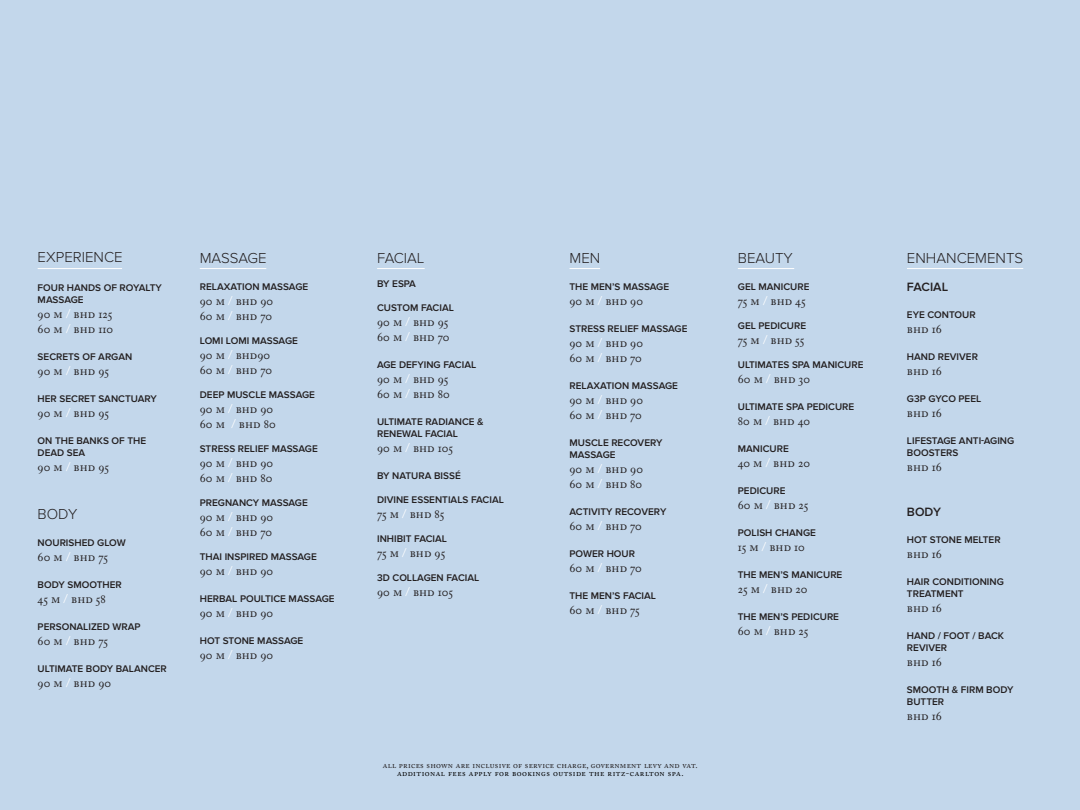
<style>
.page{position:relative;width:1080px;height:810px;background:#c3d7eb}
.page>*{position:absolute;margin:0;border:0;box-sizing:border-box;transform-origin:0 0}
.t1{font:300 15px "Proxima Nova";color:#231f20}
.t2{font:12.5px/15px "Adobe Caslon Regular SC";color:#231f20}
.t3{font:600 12.5px "Proxima Nova";color:#231f20}
.t4{font:600 10px/12px "Proxima Nova";color:#231f20}
.t5{font:8.75px "Adobe Caslon Regular SC";letter-spacing:.025em;color:#231f20}
.t6{font:8.75px "Adobe Caslon Regular SC";letter-spacing:.05em;color:#000}
.s1{color:#fff}
</style>
<div class="page">
<hr style="left:907px;top:268px;width:116px;height:1px;background:#fff">
<hr style="left:738px;top:268px;width:56px;height:1px;background:#fff">
<hr style="left:570px;top:268px;width:30px;height:1px;background:#fff">
<hr style="left:377px;top:268px;width:48px;height:1px;background:#fff">
<hr style="left:200px;top:268px;width:66px;height:1px;background:#fff">
<hr style="left:38px;top:268px;width:84px;height:1px;background:#fff">
<h1 class="t1" style="left:38px;top:249px;width:86px">EXPERIENCE</h1>
<p class="t4" style="left:38px;top:282px;width:126px">FOUR HANDS OF ROYALTY<br>MASSAGE</p>
<p class="t2" style="left:38px;top:306px;width:77px">90 m <span class="s1">/</span> bhd 125<br>60 m <span class="s1">/</span> bhd 110</p>
<p class="t4" style="left:38px;top:351px;width:96px">SECRETS OF ARGAN</p>
<p class="t2" style="left:38px;top:363px;width:73px">90 m <span class="s1">/</span> bhd 95</p>
<p class="t4" style="left:38px;top:393px;width:121px">HER SECRET SANCTUARY</p>
<p class="t2" style="left:38px;top:405px;width:73px">90 m <span class="s1">/</span> bhd 95</p>
<p class="t4" style="left:38px;top:435px;width:110px">ON THE BANKS OF THE<br>DEAD SEA</p>
<p class="t2" style="left:38px;top:459px;width:73px">90 m <span class="s1">/</span> bhd 95</p>
<h1 class="t1" style="left:38px;top:505px;width:41px">BODY</h1>
<p class="t4" style="left:38px;top:537px;width:90px">NOURISHED GLOW</p>
<p class="t2" style="left:38px;top:549px;width:72px">60 m <span class="s1">/</span> bhd 75</p>
<p class="t4" style="left:38px;top:579px;width:86px">BODY SMOOTHER</p>
<p class="t2" style="left:38px;top:591px;width:70px">45 m <span class="s1">/</span> bhd 58</p>
<p class="t4" style="left:38px;top:621px;width:104px">PERSONALIZED WRAP</p>
<p class="t2" style="left:38px;top:633px;width:72px">60 m <span class="s1">/</span> bhd 75</p>
<p class="t4" style="left:38px;top:663px;width:131px">ULTIMATE BODY BALANCER</p>
<p class="t2" style="left:38px;top:675px;width:75px">90 m <span class="s1">/</span> bhd 90</p>
<h1 class="t1" style="left:200px;top:249px;width:68px">MASSAGE</h1>
<p class="t4" style="left:200px;top:281px;width:110px">RELAXATION MASSAGE</p>
<p class="t2" style="left:200px;top:293px;width:75px">90 m <span class="s1">/</span> bhd 90<br>60 m <span class="s1">/</span> bhd 70</p>
<p class="t4" style="left:200px;top:335px;width:100px">LOMI LOMI MASSAGE</p>
<p class="t2" style="left:200px;top:347px;width:74px">90 m <span class="s1">/</span> bhd90<br>60 m <span class="s1">/</span> bhd 70</p>
<p class="t4" style="left:200px;top:389px;width:117px">DEEP MUSCLE MASSAGE</p>
<p class="t2" style="left:200px;top:401px;width:77px">90 m <span class="s1">/</span> bhd 90<br>60 m <span class="s1">/</span> bhd 80</p>
<p class="t4" style="left:200px;top:443px;width:119px">STRESS RELIEF MASSAGE</p>
<p class="t2" style="left:200px;top:455px;width:75px">90 m <span class="s1">/</span> bhd 90<br>60 m <span class="s1">/</span> bhd 80</p>
<p class="t4" style="left:200px;top:497px;width:110px">PREGNANCY MASSAGE</p>
<p class="t2" style="left:200px;top:509px;width:75px">90 m <span class="s1">/</span> bhd 90<br>60 m <span class="s1">/</span> bhd 70</p>
<p class="t4" style="left:200px;top:551px;width:119px">THAI INSPIRED MASSAGE</p>
<p class="t2" style="left:200px;top:563px;width:75px">90 m <span class="s1">/</span> bhd 90</p>
<p class="t4" style="left:200px;top:593px;width:136px">HERBAL POULTICE MASSAGE</p>
<p class="t2" style="left:200px;top:605px;width:75px">90 m <span class="s1">/</span> bhd 90</p>
<p class="t4" style="left:200px;top:635px;width:105px">HOT STONE MASSAGE</p>
<p class="t2" style="left:200px;top:647px;width:75px">90 m <span class="s1">/</span> bhd 90</p>
<h1 class="t1" style="left:377px;top:249px;width:49px">FACIAL</h1>
<p class="t4" style="left:377px;top:278px;width:40px">BY ESPA</p>
<p class="t4" style="left:377px;top:302px;width:78px">CUSTOM FACIAL</p>
<p class="t2" style="left:377px;top:314px;width:74px">90 m <span class="s1">/</span> bhd 95<br>60 m <span class="s1">/</span> bhd 70</p>
<p class="t4" style="left:377px;top:359px;width:101px">AGE DEFYING FACIAL</p>
<p class="t2" style="left:377px;top:371px;width:74px">90 m <span class="s1">/</span> bhd 95<br>60 m <span class="s1">/</span> bhd 80</p>
<p class="t4" style="left:377px;top:416px;width:108px">ULTIMATE RADIANCE &amp;<br>RENEWAL FACIAL</p>
<p class="t2" style="left:377px;top:440px;width:77px">90 m <span class="s1">/</span> bhd 105</p>
<p class="t4" style="left:377px;top:470px;width:85px">BY NATURA BISSÉ</p>
<p class="t4" style="left:377px;top:494px;width:128px">DIVINE ESSENTIALS FACIAL</p>
<p class="t2" style="left:377px;top:506px;width:69px">75 m <span class="s1">/</span> bhd 85</p>
<p class="t4" style="left:377px;top:533px;width:71px">INHIBIT FACIAL</p>
<p class="t2" style="left:377px;top:545px;width:70px">75 m <span class="s1">/</span> bhd 95</p>
<p class="t4" style="left:377px;top:572px;width:104px">3D COLLAGEN FACIAL</p>
<p class="t2" style="left:377px;top:584px;width:77px">90 m <span class="s1">/</span> bhd 105</p>
<h1 class="t1" style="left:570px;top:249px;width:32px">MEN</h1>
<p class="t4" style="left:570px;top:281px;width:101px">THE MEN’S MASSAGE</p>
<p class="t2" style="left:570px;top:293px;width:75px">90 m <span class="s1">/</span> bhd 90</p>
<p class="t4" style="left:570px;top:323px;width:119px">STRESS RELIEF MASSAGE</p>
<p class="t2" style="left:570px;top:335px;width:75px">90 m <span class="s1">/</span> bhd 90<br>60 m <span class="s1">/</span> bhd 70</p>
<p class="t4" style="left:570px;top:380px;width:110px">RELAXATION MASSAGE</p>
<p class="t2" style="left:570px;top:392px;width:75px">90 m <span class="s1">/</span> bhd 90<br>60 m <span class="s1">/</span> bhd 70</p>
<p class="t4" style="left:570px;top:437px;width:95px">MUSCLE RECOVERY<br>MASSAGE</p>
<p class="t2" style="left:570px;top:461px;width:75px">90 m <span class="s1">/</span> bhd 90<br>60 m <span class="s1">/</span> bhd 80</p>
<p class="t4" style="left:570px;top:506px;width:98px">ACTIVITY RECOVERY</p>
<p class="t2" style="left:570px;top:518px;width:74px">60 m <span class="s1">/</span> bhd 70</p>
<p class="t4" style="left:570px;top:548px;width:67px">POWER HOUR</p>
<p class="t2" style="left:570px;top:560px;width:74px">60 m <span class="s1">/</span> bhd 70</p>
<p class="t4" style="left:570px;top:590px;width:88px">THE MEN’S FACIAL</p>
<p class="t2" style="left:570px;top:602px;width:72px">60 m <span class="s1">/</span> bhd 75</p>
<h1 class="t1" style="left:738px;top:250px;width:57px">BEAUTY</h1>
<p class="t4" style="left:738px;top:281px;width:73px">GEL MANICURE</p>
<p class="t2" style="left:738px;top:294px;width:69px">75 m <span class="s1">/</span> bhd 45</p>
<p class="t4" style="left:738px;top:320px;width:70px">GEL PEDICURE</p>
<p class="t2" style="left:738px;top:333px;width:68px">75 m <span class="s1">/</span> bhd 55</p>
<p class="t4" style="left:738px;top:359px;width:127px">ULTIMATES SPA MANICURE</p>
<p class="t2" style="left:738px;top:372px;width:74px">60 m <span class="s1">/</span> bhd 30</p>
<p class="t4" style="left:738px;top:401px;width:118px">ULTIMATE SPA PEDICURE</p>
<p class="t2" style="left:738px;top:414px;width:74px">80 m <span class="s1">/</span> bhd 40</p>
<p class="t4" style="left:738px;top:443px;width:52px">MANICURE</p>
<p class="t2" style="left:738px;top:456px;width:74px">40 m <span class="s1">/</span> bhd 20</p>
<p class="t4" style="left:738px;top:485px;width:49px">PEDICURE</p>
<p class="t2" style="left:738px;top:498px;width:72px">60 m <span class="s1">/</span> bhd 25</p>
<p class="t4" style="left:738px;top:527px;width:80px">POLISH CHANGE</p>
<p class="t2" style="left:738px;top:540px;width:69px">15 m <span class="s1">/</span> bhd 10</p>
<p class="t4" style="left:738px;top:569px;width:106px">THE MEN’S MANICURE</p>
<p class="t2" style="left:738px;top:582px;width:71px">25 m <span class="s1">/</span> bhd 20</p>
<p class="t4" style="left:738px;top:611px;width:103px">THE MEN’S PEDICURE</p>
<p class="t2" style="left:738px;top:624px;width:72px">60 m <span class="s1">/</span> bhd 25</p>
<p class="t5" style="left:383px;top:760px;width:316px">all prices shown are inclusive of service charge, government levy and vat.</p>
<p class="t6" style="left:397px;top:768px;width:288px">additional fees apply for bookings outside the ritz-carlton spa.</p>
<h1 class="t1" style="left:907px;top:250px;width:118px">ENHANCEMENTS</h1>
<p class="t3" style="left:907px;top:279px;width:43px">FACIAL</p>
<p class="t4" style="left:907px;top:309px;width:70px">EYE CONTOUR</p>
<p class="t2" style="left:907px;top:321px;width:36px">bhd 16</p>
<p class="t4" style="left:907px;top:351px;width:72px">HAND REVIVER</p>
<p class="t2" style="left:907px;top:363px;width:36px">bhd 16</p>
<p class="t4" style="left:907px;top:393px;width:76px">G3P GYCO PEEL</p>
<p class="t2" style="left:907px;top:405px;width:36px">bhd 16</p>
<p class="t4" style="left:907px;top:435px;width:109px">LIFESTAGE ANTI-AGING<br>BOOSTERS</p>
<p class="t2" style="left:907px;top:459px;width:36px">bhd 16</p>
<p class="t3" style="left:907px;top:504px;width:36px">BODY</p>
<p class="t4" style="left:907px;top:534px;width:95px">HOT STONE MELTER</p>
<p class="t2" style="left:907px;top:546px;width:36px">bhd 16</p>
<p class="t4" style="left:907px;top:576px;width:98px">HAIR CONDITIONING<br>TREATMENT</p>
<p class="t2" style="left:907px;top:600px;width:36px">bhd 16</p>
<p class="t4" style="left:907px;top:630px;width:99px">HAND / FOOT / BACK<br>REVIVER</p>
<p class="t2" style="left:907px;top:654px;width:36px">bhd 16</p>
<p class="t4" style="left:907px;top:684px;width:108px">SMOOTH &amp; FIRM BODY<br>BUTTER</p>
<p class="t2" style="left:907px;top:708px;width:36px">bhd 16</p>
</div>
